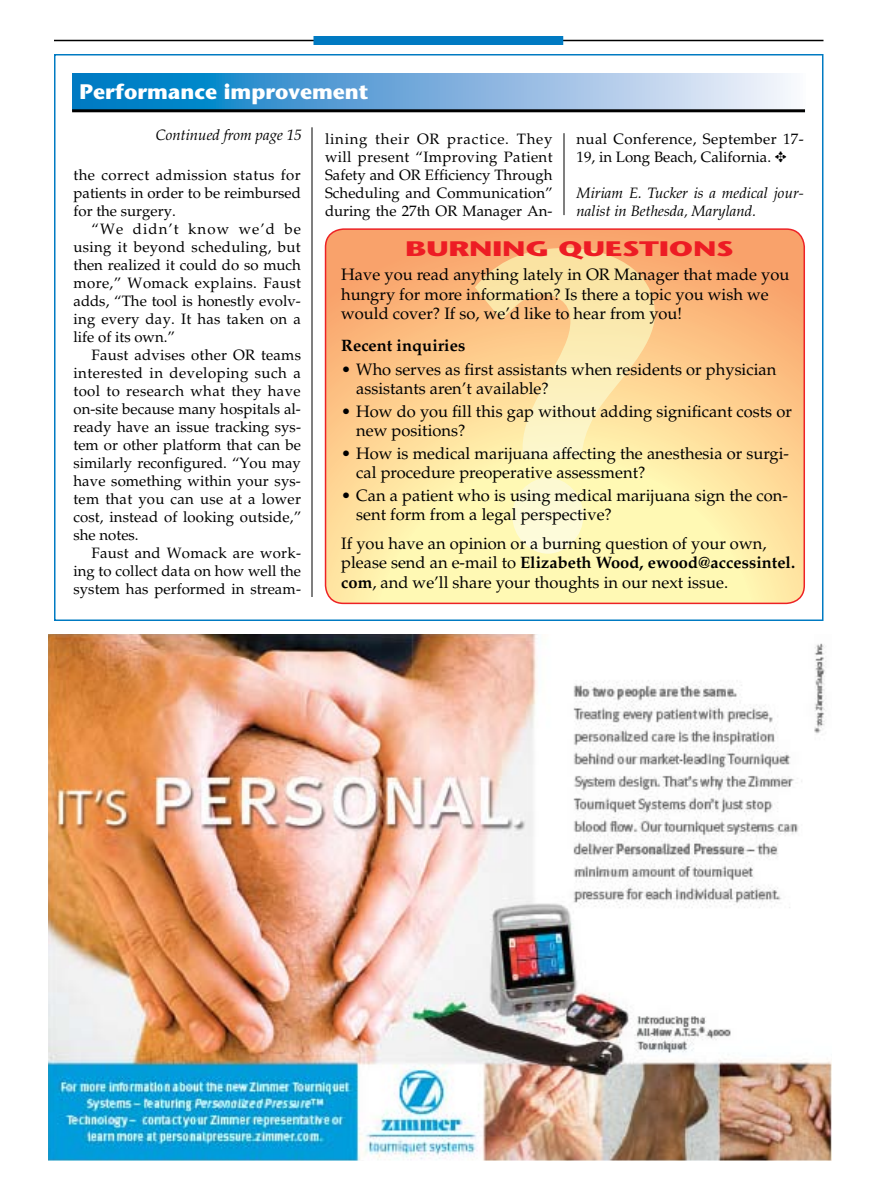
<style>
.page{position:relative;width:891px;height:1188px;background:#fff}
.page>*{position:absolute;margin:0;border:0;box-sizing:border-box;transform-origin:0 0}
.t1{font:700 409.35px "Stone Sans Std";color:#fff;scale:.93 1}
.t2{font:700 21px "Stone Sans Std";color:#fff}
.t3{font:700 21px "Stone Sans Std";letter-spacing:-.01em;color:#ed1c24;scale:1.5 1}
.t4{font:16.5px/19.5px "Palatino LT Std";color:#000}
.t5{font:700 16.5px "Palatino LT Std";color:#000}
.t6{font:15px/18px "Palatino LT Std";letter-spacing:.005em;color:#000;text-align:justify}
.t7{font:italic 15px/18px "Palatino LT Std";color:#000}
.t8{font:15px/18px "Palatino LT Std";letter-spacing:.025em;color:#000}
.s1{font-weight:700}
</style>
<div class="page">
<div style="left:54px;top:54px;width:770px;height:567px;background:#fff;border:2px solid #007ac2"></div>
<hr style="left:312px;top:127px;width:1px;height:470px;background:#000">
<hr style="left:564px;top:133px;width:1px;height:82px;background:#000">
<hr style="left:54px;top:40px;width:770px;height:1px;background:#000">
<div style="left:314px;top:36px;width:249px;height:9px;background:#007ac2"></div>
<svg style="left:72px;top:73px;width:719px;height:36px;background:#71afdc"></svg>
<hr style="left:72px;top:109px;width:733px;height:3px;background:#000">
<img style="left:48px;top:634px;width:784px;height:526px">
<svg style="left:326px;top:229px;width:478px;height:374px;background:#fdd594"></svg>
<div style="left:325px;top:228px;width:480px;height:376px;border:2px solid #ed2225;border-radius:18px"></div>
<h2 class="t2" style="left:80px;top:80px;width:290px">Performance improvement</h2>
<p class="t7" style="left:156px;top:126px;width:147px">Continued from page 15</p>
<p class="t6" style="left:325px;top:130px;width:229px">lining their OR practice. They will present “Improving Patient Safety and OR Efficiency Through Scheduling and Communication” during the 27th OR Manager An-</p>
<p class="t8" style="left:577px;top:130px;width:229px">nual Conference, September 17-<br>19, in Long Beach, California. ✥</p>
<p class="t6" style="left:74px;top:166px;width:229px">the correct admission status for patients in order to be reimbursed for the surgery.</p>
<p class="t6" style="left:74px;top:220px;width:229px;text-indent:18px">“We didn’t know we’d be using it beyond scheduling, but then realized it could do so much more,” Womack explains. Faust adds, “The tool is honestly evolv&shy;ing every day. It has taken on a life of its own.”</p>
<p class="t6" style="left:74px;top:346px;width:229px;text-indent:18px">Faust advises other OR teams interested in developing such a tool to research what they have on-site because many hospitals al&shy;ready have an issue tracking sys&shy;tem or other platform that can be similarly reconfigured. “You may have something within your sys&shy;tem that you can use at a lower cost, instead of looking outside,” she notes.</p>
<p class="t6" style="left:74px;top:544px;width:229px;text-indent:18px">Faust and Womack are work&shy;ing to collect data on how well the system has performed in stream-</p>
<p class="t7" style="left:577px;top:184px;width:229px">Miriam E. Tucker is a medical jour&shy;nalist in Bethesda, Maryland.</p>
<h2 class="t3" style="left:405px;top:236px;width:221px">BURNING QUESTIONS</h2>
<p class="t4" style="left:341px;top:265px;width:450px">Have you read anything lately in OR Manager that made you hungry for more information? Is there a topic you wish we would cover? If so, we’d like to hear from you!</p>
<p class="t5" style="left:341px;top:335px;width:126px">Recent inquiries</p>
<p class="t4" style="left:356px;top:360px;width:422px;text-indent:-15px">• Who serves as first assistants when residents or physician assistants aren’t available?</p>
<p class="t4" style="left:356px;top:402px;width:437px;text-indent:-15px">• How do you fill this gap without adding significant costs or new positions?</p>
<p class="t4" style="left:356px;top:444px;width:434px;text-indent:-15px">• How is medical marijuana affecting the anesthesia or surgi&shy;cal procedure preoperative assessment?</p>
<p class="t4" style="left:356px;top:486px;width:433px;text-indent:-15px">• Can a patient who is using medical marijuana sign the con&shy;sent form from a legal perspective?</p>
<p class="t4" style="left:341px;top:534px;width:456px">If you have an opinion or a burning question of your own, please send an e-mail to <span class="s1">Elizabeth Wood, ewood@accessintel. com</span>, and we’ll share your thoughts in our next issue.</p>
<h1 class="t1" style="left:455px;top:162px;width:238px">?</h1>
</div>
